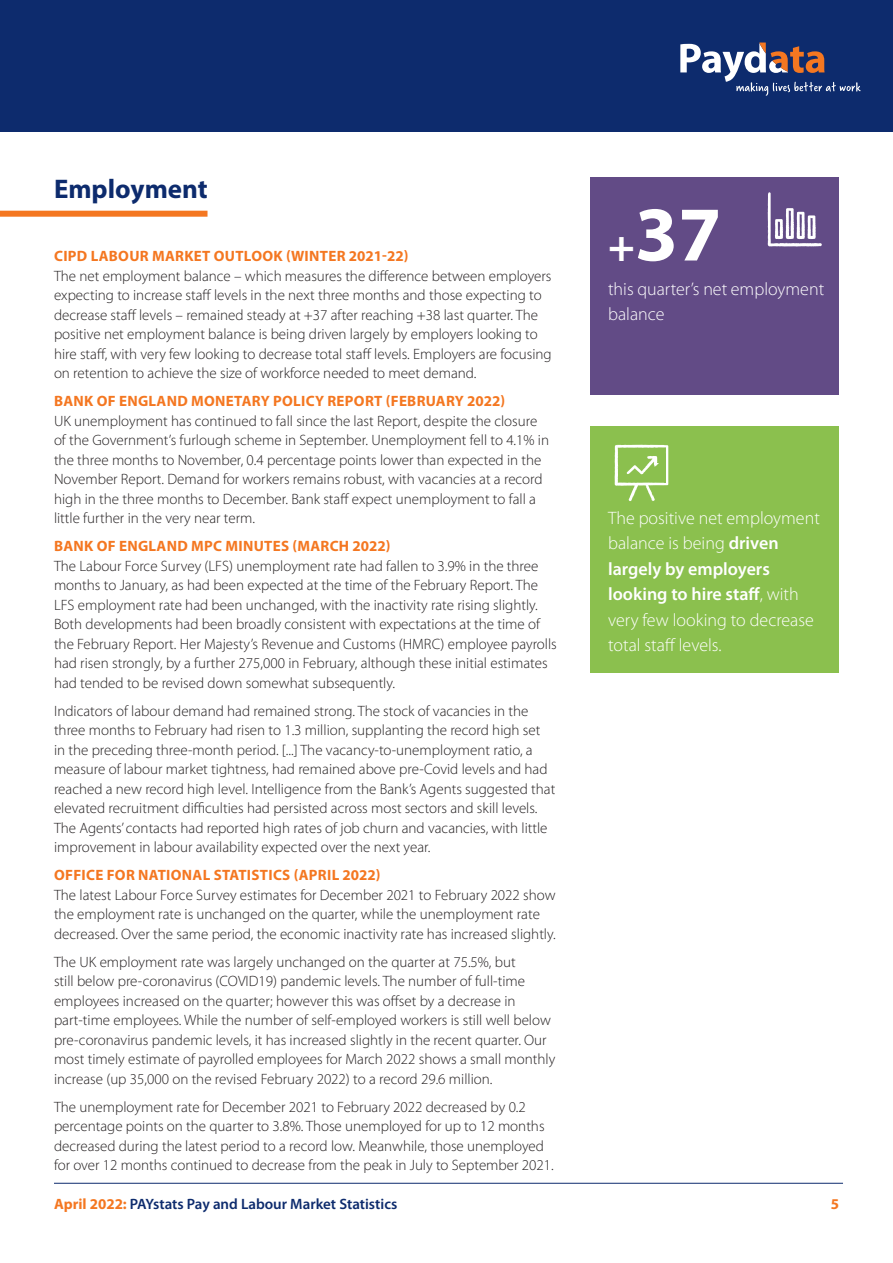
<style>
.page{position:relative;width:893px;height:1263px;background:#fff}
.page>*{position:absolute;margin:0;border:0;box-sizing:border-box;transform-origin:0 0}
.t1{font:700 78px "Myriad Pro";color:#fff}
.t2{font:700 27px "Myriad Pro";color:#0d2b6d}
.t3{font:300 18px/25.5px "Myriad Pro";color:#fff}
.t4{font:300 15px/19.5px "Myriad Pro";color:#231f20}
.t5{font:700 15px "Myriad Pro";letter-spacing:.02em;color:#f47721}
.t6{font:600 15px "Myriad Pro";color:#0d2b6d}
.s1{font-size:45px}
.s2{font-weight:600}
.s3{font-weight:700;color:#f47721}
</style>
<div class="page">
<div style="left:0;top:211px;width:207px;height:6px;background:#f47721"></div>
<div style="left:590px;top:178px;width:249px;height:217px;background:#624b86"></div>
<svg style="left:768px;top:192px;width:54px;height:55px"></svg>
<div style="left:590px;top:426px;width:249px;height:247px;background:#8bc04e"></div>
<svg style="left:615px;top:445px;width:53px;height:56px"></svg>
<div style="left:0;top:0;width:893px;height:132px;background:#0d2b6d"></div>
<svg style="left:680px;top:43px;width:181px;height:53px"></svg>
<hr style="left:54px;top:1183px;width:789px;height:1px;background:#0d2b6d">
<p class="t2" style="left:54px;top:171px;width:155px">Employment</p>
<p class="t5" style="left:54px;top:246px;width:356px">CIPD LABOUR MARKET OUTLOOK (WINTER 2021-22)</p>
<p class="t4" style="left:54px;top:266px;width:499px">The net employment balance – which measures the difference between employers expecting to increase staff levels in the next three months and those expecting to decrease staff levels – remained steady at +37 after reaching +38 last quarter. The positive net employment balance is being driven largely by employers looking to hire staff, with very few looking to decrease total staff levels. Employers are focusing on retention to achieve the size of workforce needed to meet demand.</p>
<p class="t5" style="left:54px;top:391px;width:453px">BANK OF ENGLAND MONETARY POLICY REPORT (FEBRUARY 2022)</p>
<p class="t4" style="left:54px;top:411px;width:497px">UK unemployment has continued to fall since the last Report, despite the closure of the Government’s furlough scheme in September. Unemployment fell to 4.1% in the three months to November, 0.4 percentage points lower than expected in the November Report. Demand for workers remains robust, with vacancies at a record high in the three months to December. Bank staff expect unemployment to fall a little further in the very near term.</p>
<p class="t5" style="left:54px;top:536px;width:338px">BANK OF ENGLAND MPC MINUTES (MARCH 2022)</p>
<p class="t4" style="left:54px;top:556px;width:504px">The Labour Force Survey (LFS) unemployment rate had fallen to 3.9% in the three months to January, as had been expected at the time of the February Report. The LFS employment rate had been unchanged, with the inactivity rate rising slightly.<br>Both developments had been broadly consistent with expectations at the time of the February Report. Her Majesty’s Revenue and Customs (HMRC) employee payrolls had risen strongly, by a further 275,000 in February, although these initial estimates had tended to be revised down somewhat subsequently.</p>
<p class="t4" style="left:54px;top:701px;width:503px">Indicators of labour demand had remained strong. The stock of vacancies in the three months to February had risen to 1.3 million, supplanting the record high set in the preceding three-month period. [...] The vacancy-to-unemployment ratio, a measure of labour market tightness, had remained above pre-Covid levels and had reached a new record high level. Intelligence from the Bank’s Agents suggested that elevated recruitment difficulties had persisted across most sectors and skill levels.<br>The Agents’ contacts had reported high rates of job churn and vacancies, with little improvement in labour availability expected over the next year.</p>
<p class="t5" style="left:54px;top:865px;width:328px">OFFICE FOR NATIONAL STATISTICS (APRIL 2022)</p>
<p class="t4" style="left:54px;top:885px;width:503px">The latest Labour Force Survey estimates for December 2021 to February 2022 show the employment rate is unchanged on the quarter, while the unemployment rate decreased. Over the same period, the economic inactivity rate has increased slightly.</p>
<p class="t4" style="left:54px;top:952px;width:503px">The UK employment rate was largely unchanged on the quarter at 75.5%, but<br>still below pre-coronavirus (COVID19) pandemic levels. The number of full-time employees increased on the quarter; however this was offset by a decrease in part-time employees. While the number of self-employed workers is still well below pre-coronavirus pandemic levels, it has increased slightly in the recent quarter. Our most timely estimate of payrolled employees for March 2022 shows a small monthly increase (up 35,000 on the revised February 2022) to a record 29.6 million.</p>
<p class="t4" style="left:54px;top:1097px;width:501px">The unemployment rate for December 2021 to February 2022 decreased by 0.2 percentage points on the quarter to 3.8%. Those unemployed for up to 12 months decreased during the latest period to a record low. Meanwhile, those unemployed for over 12 months continued to decrease from the peak in July to September 2021.</p>
<p class="t1" style="left:608px;top:183px;width:115px"><span class="s1">+</span>37</p>
<p class="t3" style="left:608px;top:276px;width:218px">this quarter’s net employment balance</p>
<p class="t3" style="left:608px;top:505px;width:213px">The positive net employment balance is being <span class="s2">driven largely by employers looking to hire staff</span>, with very few looking to decrease total staff levels.</p>
<p class="t6" style="left:54px;top:1195px;width:345px"><span class="s3">April 2022:</span> PAYstats Pay and Labour Market Statistics</p>
<p class="t5" style="left:831px;top:1194px;width:10px">5</p>
</div>
